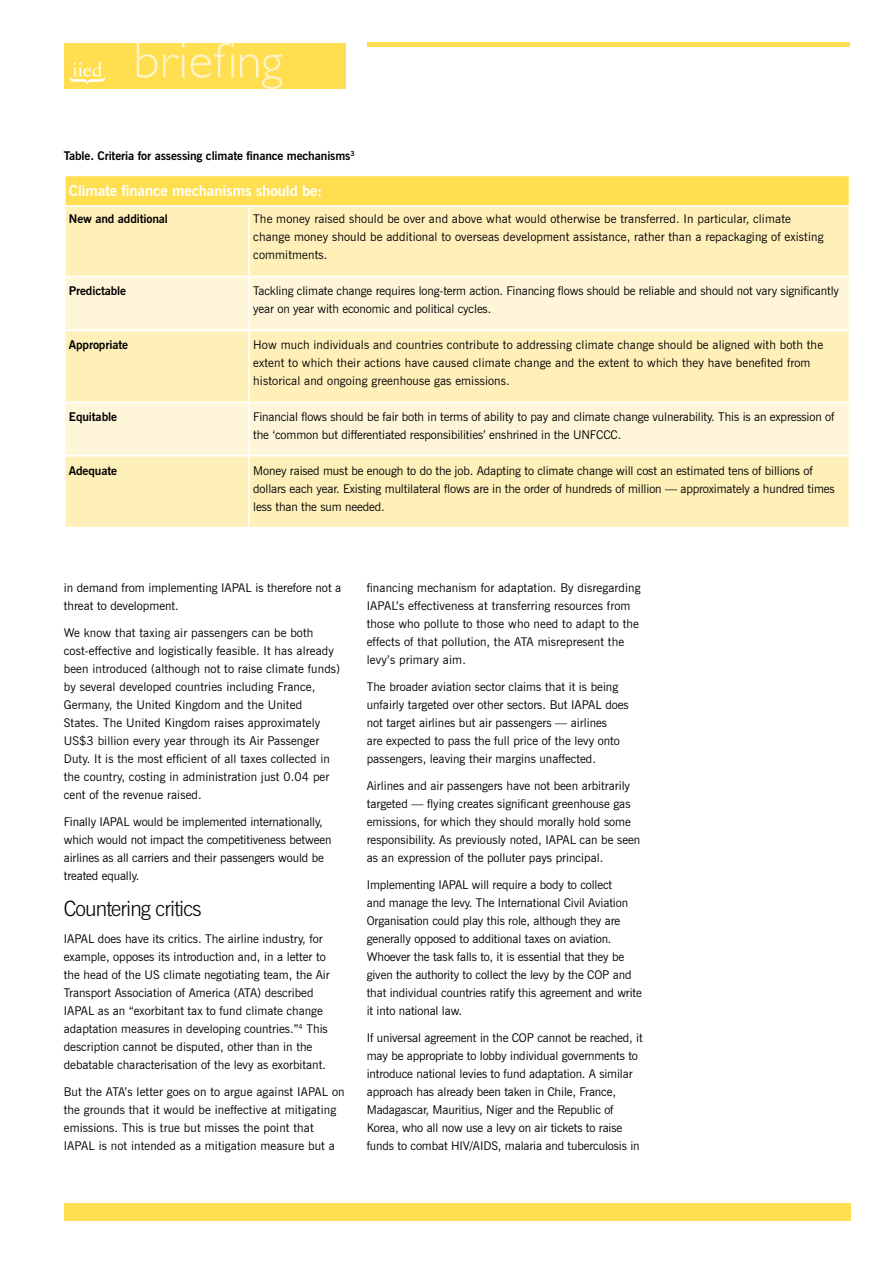
<style>
.page{position:relative;width:893px;height:1263px;background:#fff}
.page>*{position:absolute;margin:0;border:0;box-sizing:border-box;transform-origin:0 0}
.t1{font:300 21px "News Gothic BT";letter-spacing:-.04em;color:#000}
.t2{font:700 15px "News Gothic BT";letter-spacing:-.01em;color:#fff}
.t3{font:12px/18px "News Gothic BT";color:#000}
.t4{font:700 12px "News Gothic BT";letter-spacing:-.01em;color:#000}
</style>
<div class="page">
<div style="left:64px;top:43px;width:281px;height:46px;background:#ffdf4f"></div>
<svg style="left:70px;top:62px;width:35px;height:23px"></svg>
<svg style="left:137px;top:43px;width:47px;height:35px"></svg>
<svg style="left:191px;top:43px;width:43px;height:35px"></svg>
<svg style="left:240px;top:54px;width:42px;height:35px"></svg>
<div style="left:64px;top:1203px;width:786px;height:17px;background:#ffdf4f"></div>
<hr style="left:367px;top:43px;width:482px;height:4px;background:#ffdf4f">
<div style="left:65px;top:175px;width:785px;height:31px;background:#ffdf4f"></div>
<div style="left:66px;top:207px;width:783px;height:320px;background:#fff0ba"></div>
<svg style="left:66px;top:277px;width:783px;height:178px;background:#fff3cd"></svg>
<hr style="left:248px;top:207px;width:2px;height:69px;background:#fff">
<hr style="left:64px;top:276px;width:185px;height:1px;background:#fff">
<hr style="left:249px;top:276px;width:601px;height:1px;background:#fff">
<hr style="left:248px;top:277px;width:2px;height:53px;background:#fff">
<hr style="left:64px;top:330px;width:185px;height:1px;background:#fff">
<hr style="left:249px;top:330px;width:601px;height:1px;background:#fff">
<hr style="left:248px;top:331px;width:2px;height:71px;background:#fff">
<hr style="left:64px;top:402px;width:185px;height:1px;background:#fff">
<hr style="left:249px;top:402px;width:601px;height:1px;background:#fff">
<hr style="left:248px;top:403px;width:2px;height:52px;background:#fff">
<hr style="left:64px;top:455px;width:185px;height:2px;background:#fff">
<hr style="left:249px;top:455px;width:601px;height:2px;background:#fff">
<hr style="left:248px;top:457px;width:2px;height:70px;background:#fff">
<hr style="left:64px;top:175px;width:185px;height:1px;background:#fff">
<hr style="left:64px;top:176px;width:2px;height:29px;background:#fff">
<hr style="left:249px;top:175px;width:601px;height:1px;background:#fff">
<svg style="left:849px;top:176px;width:1px;height:29px"></svg>
<hr style="left:64px;top:205px;width:185px;height:2px;background:#fff">
<hr style="left:249px;top:205px;width:601px;height:2px;background:#fff">
<p class="t4" style="left:64px;top:148px;width:292px">Table. Criteria for assessing climate finance mechanisms<sup>3</sup></p>
<p class="t2" style="left:69px;top:181px;width:255px">Climate finance mechanisms should be:</p>
<p class="t4" style="left:69px;top:211px;width:101px">New and additional</p>
<p class="t3" style="left:253px;top:209px;width:572px">The money raised should be over and above what would otherwise be transferred. In particular, climate change money should be additional to overseas development assistance, rather than a repackaging of existing commitments.</p>
<p class="t4" style="left:69px;top:283px;width:59px">Predictable</p>
<p class="t3" style="left:253px;top:281px;width:587px">Tackling climate change requires long-term action. Financing flows should be reliable and should not vary significantly year on year with economic and political cycles.</p>
<p class="t4" style="left:69px;top:337px;width:61px">Appropriate</p>
<p class="t3" style="left:253px;top:335px;width:571px">How much individuals and countries contribute to addressing climate change should be aligned with both the extent to which their actions have caused climate change and the extent to which they have benefited from historical and ongoing greenhouse gas emissions.</p>
<p class="t4" style="left:69px;top:409px;width:50px">Equitable</p>
<p class="t3" style="left:253px;top:407px;width:583px">Financial flows should be fair both in terms of ability to pay and climate change vulnerability. This is an expression of the ‘common but differentiated responsibilities’ enshrined in the UNFCCC.</p>
<p class="t4" style="left:69px;top:463px;width:50px">Adequate</p>
<p class="t3" style="left:253px;top:461px;width:583px">Money raised must be enough to do the job. Adapting to climate change will cost an estimated tens of billions of dollars each year. Existing multilateral flows are in the order of hundreds of million — approximately a hundred times less than the sum needed.</p>
<p class="t3" style="left:64px;top:578px;width:279px">in demand from implementing IAPAL is therefore not a threat to development.</p>
<p class="t3" style="left:64px;top:623px;width:278px">We know that taxing air passengers can be both cost-effective and logistically feasible. It has already been introduced (although not to raise climate funds) by several developed countries including France, Germany, the United Kingdom and the United States. The United Kingdom raises approximately US$3 billion every year through its Air Passenger Duty. It is the most efficient of all taxes collected in the country, costing in administration just 0.04 per cent of the revenue raised.</p>
<p class="t3" style="left:64px;top:812px;width:269px">Finally IAPAL would be implemented internationally, which would not impact the competitiveness between airlines as all carriers and their passengers would be treated equally.</p>
<h1 class="t1" style="left:64px;top:895px;width:139px">Countering critics</h1>
<p class="t3" style="left:64px;top:929px;width:268px">IAPAL does have its critics. The airline industry, for example, opposes its introduction and, in a letter to the head of the US climate negotiating team, the Air Transport Association of America (ATA) described IAPAL as an “exorbitant tax to fund climate change adaptation measures in developing countries.”<sup>4</sup> This description cannot be disputed, other than in the debatable characterisation of the levy as exorbitant.</p>
<p class="t3" style="left:64px;top:1082px;width:282px">But the ATA’s letter goes on to argue against IAPAL on the grounds that it would be ineffective at mitigating emissions. This is true but misses the point that IAPAL is not intended as a mitigation measure but a</p>
<p class="t3" style="left:367px;top:578px;width:275px">financing mechanism for adaptation. By disregarding IAPAL’s effectiveness at transferring resources from those who pollute to those who need to adapt to the effects of that pollution, the ATA misrepresent the levy’s primary aim.</p>
<p class="t3" style="left:367px;top:677px;width:264px">The broader aviation sector claims that it is being unfairly targeted over other sectors. But IAPAL does not target airlines but air passengers — airlines<br>are expected to pass the full price of the levy onto passengers, leaving their margins unaffected.</p>
<p class="t3" style="left:367px;top:776px;width:275px">Airlines and air passengers have not been arbitrarily targeted — flying creates significant greenhouse gas emissions, for which they should morally hold some responsibility. As previously noted, IAPAL can be seen as an expression of the polluter pays principal.</p>
<p class="t3" style="left:367px;top:875px;width:277px">Implementing IAPAL will require a body to collect<br>and manage the levy. The International Civil Aviation Organisation could play this role, although they are generally opposed to additional taxes on aviation.<br>Whoever the task falls to, it is essential that they be given the authority to collect the levy by the COP and that individual countries ratify this agreement and write it into national law.</p>
<p class="t3" style="left:367px;top:1028px;width:277px">If universal agreement in the COP cannot be reached, it may be appropriate to lobby individual governments to introduce national levies to fund adaptation. A similar approach has already been taken in Chile, France, Madagascar, Mauritius, Niger and the Republic of Korea, who all now use a levy on air tickets to raise funds to combat HIV/AIDS, malaria and tuberculosis in</p>
</div>
